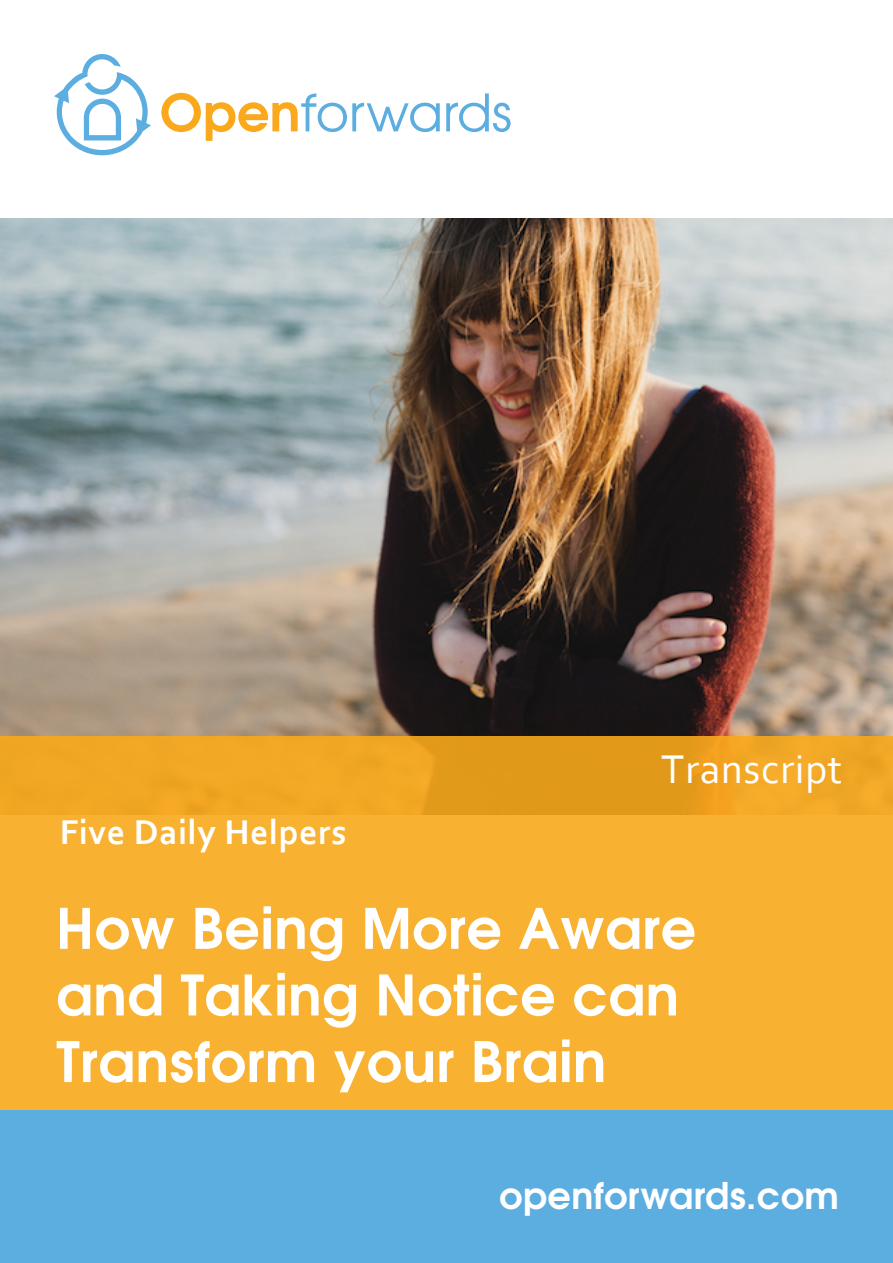
<style>
.page{position:relative;width:893px;height:1263px;background:#fff}
.page>*{position:absolute;margin:0;border:0;box-sizing:border-box;transform-origin:0 0}
.t1{font:700 55.5px/66.6px "Te X Gyre Adventor";letter-spacing:.01em;color:#fff}
.t2{font:42px "Corbel";letter-spacing:.015em;color:#fff}
.t3{font:700 36.6px "Te X Gyre Adventor";letter-spacing:.01em;color:#fff}
.t4{font:700 36px "Corbel";letter-spacing:.015em;color:#fff}
</style>
<div class="page">
<div style="left:0;top:1111px;width:893px;height:152px;background:#5cade0"></div>
<img style="left:0;top:218px;width:893px;height:518px">
<svg style="left:0;top:736px;width:893px;height:374px;background:#f6ad2e"></svg>
<svg style="left:161px;top:93px;width:279px;height:48px"></svg>
<svg style="left:446px;top:93px;width:65px;height:39px"></svg>
<svg style="left:54px;top:54px;width:97px;height:101px"></svg>
<p class="t4" style="left:60px;top:809px;width:288px">Five Daily Helpers</p>
<p class="t2" style="left:661px;top:743px;width:183px">Transcript</p>
<p class="t1" style="left:56px;top:890px;width:641px">How Being More Aware and Taking Notice can<br>Transform your Brain</p>
<p class="t3" style="left:499px;top:1163px;width:341px">openforwards.com</p>
</div>
